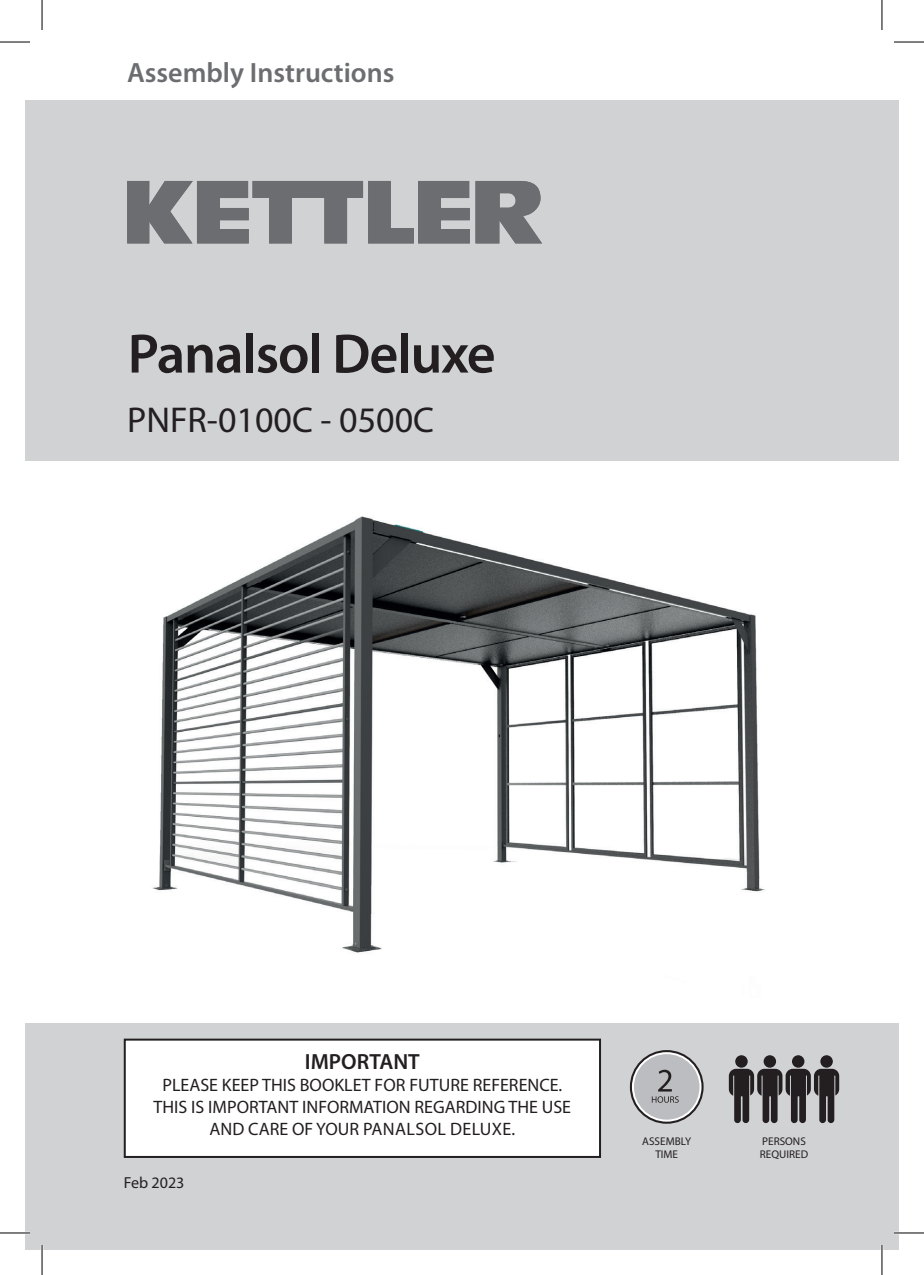
<style>
.page{position:relative;width:924px;height:1275px;background:#fff}
.page>*{position:absolute;margin:0;border:0;box-sizing:border-box;transform-origin:0 0}
.t1{font:600 56px "Myriad Pro";letter-spacing:-.02em;color:#231f20}
.t2{font:36px "Myriad Pro";color:#231f20}
.t3{font:600 28px "Myriad Pro";color:#6c6d70}
.t4{font:600 22px "Myriad Pro";color:#231f20}
.t5{font:18px/22px "Myriad Pro";color:#231f20;text-align:center}
.t6{font:16px "Myriad Pro";color:#231f20}
.t7{font:11.2px/13.4px "Myriad Pro";color:#231f20;text-align:center}
</style>
<div class="page">
<img style="left:153px;top:516px;width:612px;height:437px">
<div style="left:25px;top:46px;width:873px;height:414px;background:#d1d2d4"></div>
<div style="left:25px;top:25px;width:873px;height:75px;background:#fff"></div>
<svg style="left:475px;top:181px;width:67px;height:62px"></svg>
<svg style="left:127px;top:181px;width:342px;height:62px"></svg>
<div style="left:25px;top:1023px;width:873px;height:227px;background:#d1d2d4"></div>
<div style="left:125px;top:1039px;width:474px;height:118px;background:#fff"></div>
<div style="left:124px;top:1038px;width:476px;height:120px;border:2px solid #231f20"></div>
<svg style="left:630px;top:1051px;width:72px;height:71px"></svg>
<div style="left:629px;top:1050px;width:74px;height:73px;border:2px solid #231f20;border-radius:50%"></div>
<div style="left:633px;top:1054px;width:66px;height:65px;background:#bcbdc0;border-radius:50%"></div>
<svg style="left:651px;top:1069px;width:27px;height:33px"></svg>
<div style="left:763px;top:1055px;width:12px;height:12px;background:#231f20;border-radius:50%"></div>
<div style="left:734px;top:1055px;width:13px;height:12px;background:#231f20;border-radius:50%"></div>
<div style="left:791px;top:1055px;width:13px;height:12px;background:#231f20;border-radius:50%"></div>
<div style="left:820px;top:1055px;width:12px;height:12px;background:#231f20;border-radius:50%"></div>
<svg style="left:728px;top:1068px;width:110px;height:55px"></svg>
<hr style="left:0;top:1231px;width:30px;height:3px;background:#fff">
<hr style="left:893px;top:1231px;width:30px;height:3px;background:#fff">
<hr style="left:41px;top:1245px;width:2px;height:30px;background:#fff">
<hr style="left:880px;top:1245px;width:2px;height:30px;background:#fff">
<hr style="left:0;top:42px;width:30px;height:1px;background:#000">
<hr style="left:893px;top:42px;width:30px;height:1px;background:#000">
<hr style="left:0;top:1232px;width:30px;height:1px;background:#000">
<hr style="left:893px;top:1232px;width:30px;height:1px;background:#000">
<hr style="left:42px;top:0;width:1px;height:30px;background:#000">
<hr style="left:42px;top:1245px;width:1px;height:30px;background:#000">
<hr style="left:881px;top:0;width:1px;height:30px;background:#000">
<hr style="left:881px;top:1245px;width:1px;height:30px;background:#000">
<h3 class="t3" style="left:127px;top:57px;width:269px">Assembly Instructions</h3>
<h1 class="t1" style="left:128px;top:323px;width:369px">Panalsol Deluxe</h1>
<h2 class="t2" style="left:127px;top:400px;width:308px">PNFR-0100C - 0500C</h2>
<p class="t4" style="left:305px;top:1049px;width:116px">IMPORTANT</p>
<p class="t5" style="left:153px;top:1074px;width:419px">PLEASE KEEP THIS BOOKLET FOR FUTURE REFERENCE.<br>THIS IS IMPORTANT INFORMATION REGARDING THE USE<br>AND CARE OF YOUR PANALSOL DELUXE.</p>
<p class="t6" style="left:124px;top:1174px;width:62px">Feb 2023</p>
<p class="t7" style="left:642px;top:1134px;width:50px">ASSEMBLY<br>TIME</p>
<p class="t7" style="left:759px;top:1134px;width:50px;text-align:left">PERSONS<br>REQUIRED</p>
</div>
